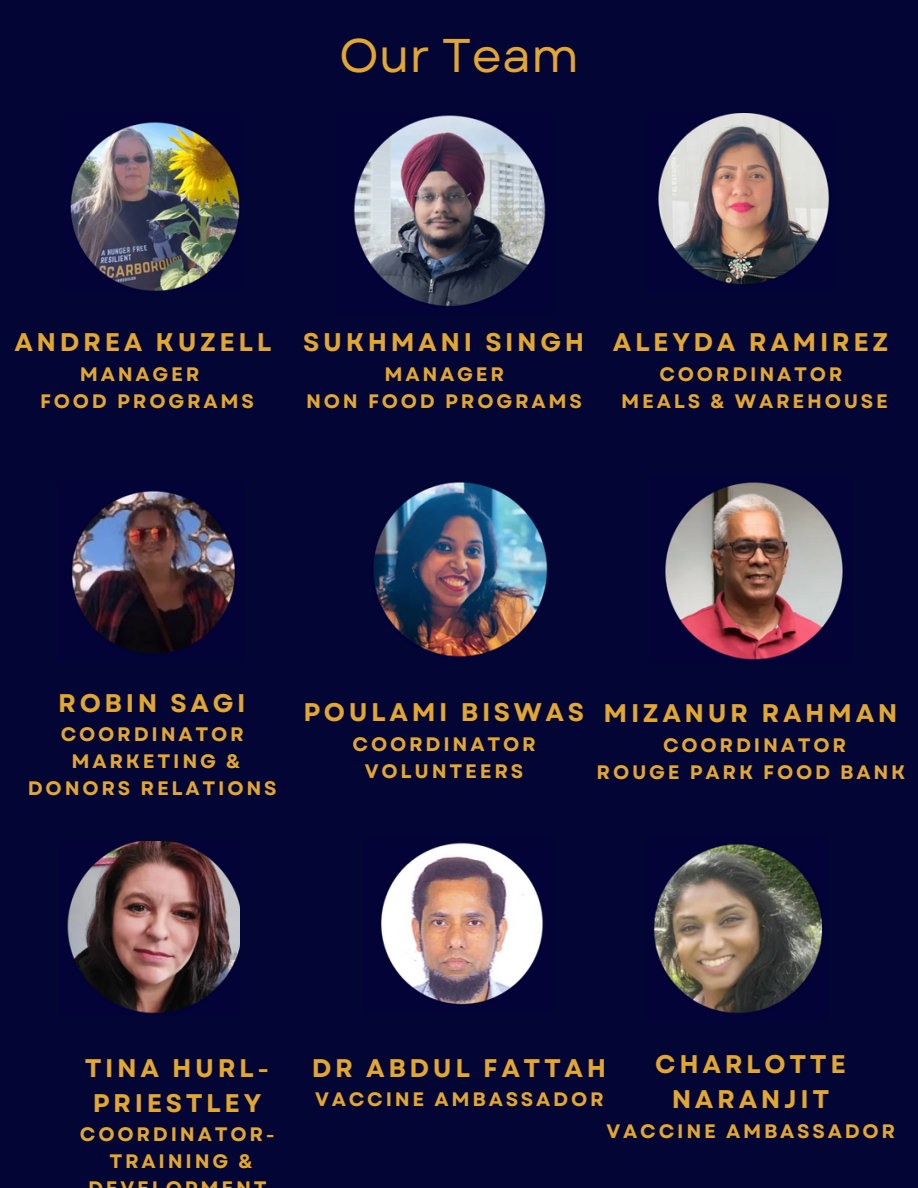
<style>
.page{position:relative;width:918px;height:1188px;background:#030535}
.page>*{position:absolute;margin:0;border:0;box-sizing:border-box;transform-origin:0 0}
.t1{font:47.25px "Garet";color:#e1a730}
.t2{font:700 25.5px/34.8px "Garet";letter-spacing:.14em;color:#e1a730;text-align:center}
.t3{font:700 19.5px/27px "Garet";letter-spacing:.14em;color:#e1a730;text-align:center}
</style>
<div class="page">
<img style="left:70px;top:122px;width:170px;height:169px">
<img style="left:353px;top:115px;width:193px;height:192px">
<img style="left:71px;top:491px;width:164px;height:163px">
<img style="left:658px;top:113px;width:171px;height:171px">
<img style="left:67px;top:842px;width:173px;height:172px">
<img style="left:653px;top:844px;width:169px;height:169px">
<img style="left:381px;top:842px;width:162px;height:163px">
<img style="left:665px;top:482px;width:178px;height:178px">
<img style="left:370px;top:481px;width:178px;height:178px;border-radius:50%">
<h1 class="t1" style="left:339px;top:22px;width:241px">Our Team</h1>
<h2 class="t2" style="left:14px;top:325px;width:259px">ANDREA KUZELL</h2>
<p class="t3" style="left:40px;top:360px;width:215px;text-align:left;text-indent:40px">MANAGER<br>FOOD PROGRAMS</p>
<h2 class="t2" style="left:303px;top:325px;width:283px">SUKHMANI SINGH</h2>
<p class="t3" style="left:306px;top:360px;width:277px">MANAGER<br>NON FOOD PROGRAMS</p>
<h2 class="t2" style="left:613px;top:325px;width:277px">ALEYDA RAMIREZ</h2>
<p class="t3" style="left:621px;top:360px;width:268px">COORDINATOR<br>MEALS &amp; WAREHOUSE</p>
<h2 class="t2" style="left:58px;top:686px;width:189px">ROBIN SAGI</h2>
<p class="t3" style="left:28px;top:721px;width:250px">COORDINATOR<br>MARKETING &amp;<br>DONORS RELATIONS</p>
<h2 class="t2" style="left:303px;top:695px;width:282px">POULAMI BISWAS</h2>
<p class="t3" style="left:353px;top:730px;width:185px">COORDINATOR<br>VOLUNTEERS</p>
<h2 class="t2" style="left:604px;top:696px;width:295px">MIZANUR RAHMAN</h2>
<p class="t3" style="left:597px;top:731px;width:310px">COORDINATOR<br>ROUGE PARK FOOD BANK</p>
<h2 class="t2" style="left:85px;top:1051px;width:186px">TINA HURL-<br>PRIESTLEY</h2>
<p class="t3" style="left:80px;top:1121px;width:196px">COORDINATOR-<br>TRAINING &amp;</p>
<h2 class="t2" style="left:655px;top:1047px;width:192px">CHARLOTTE<br>NARANJIT</h2>
<p class="t3" style="left:607px;top:1117px;width:290px">VACCINE AMBASSADOR</p>
<h2 class="t2" style="left:312px;top:1051px;width:296px">DR ABDUL FATTAH</h2>
<p class="t3" style="left:315px;top:1086px;width:290px">VACCINE AMBASSADOR</p>
</div>
